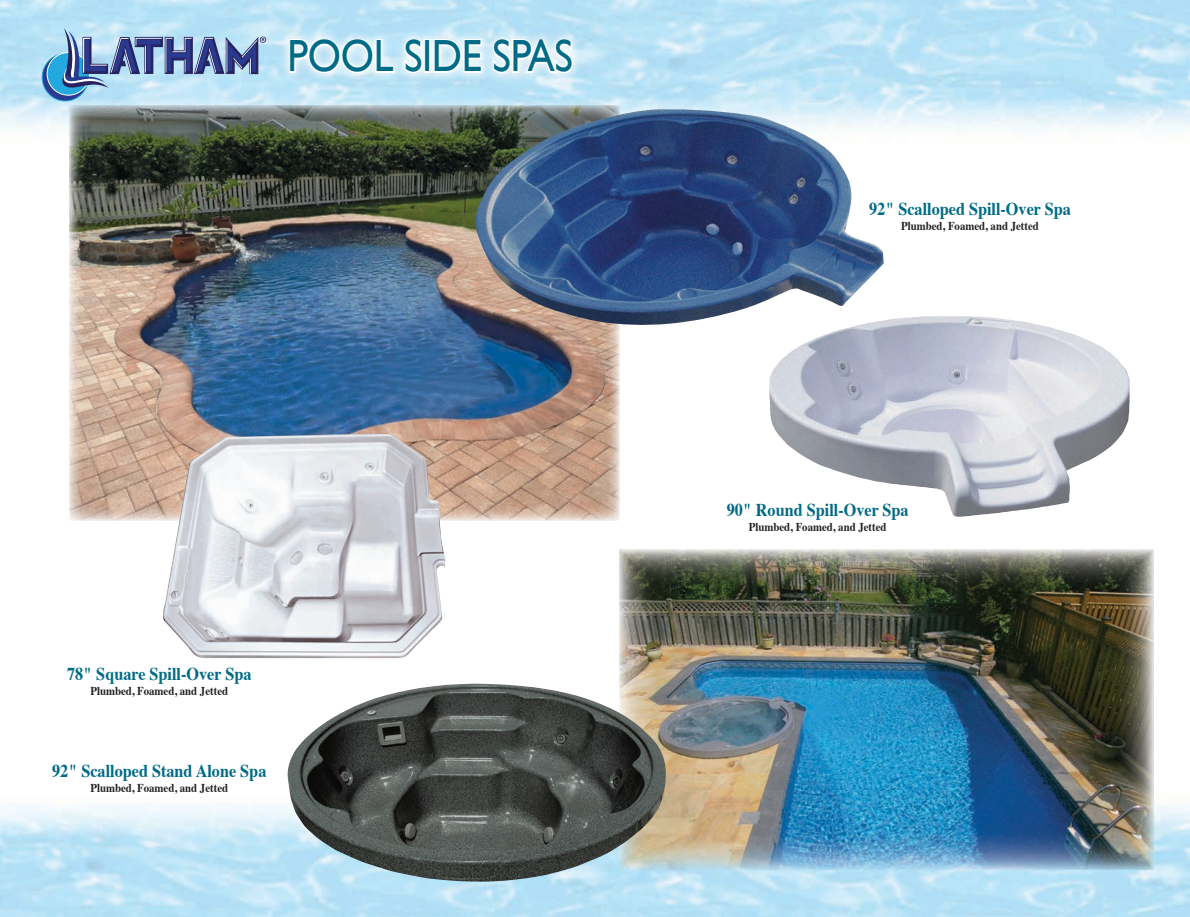
<style>
.page{position:relative;width:1190px;height:917px;background:#fff}
.page>*{position:absolute;margin:0;border:0;box-sizing:border-box;transform-origin:0 0}
.t1{font:45px "Gill Sans";letter-spacing:-.01em;color:#006b86;scale:.9 1}
.t2{font:700 18px "Times";color:#006b86;scale:.9 1}
.t3{font:700 12px "Times";color:#231f20;scale:.9 1}
</style>
<div class="page">
<img style="left:0;top:804px;width:620px;height:112px">
<img style="left:620px;top:832px;width:570px;height:84px">
<img style="left:1153px;top:790px;width:37px;height:42px">
<img style="left:619px;top:549px;width:534px;height:319px">
<img style="left:0;top:0;width:1190px;height:145px">
<svg style="left:42px;top:54px;width:46px;height:47px"></svg>
<div style="left:42px;top:53px;width:47px;height:48px;border:1px solid #23a9e0;border-radius:50%"></div>
<div style="left:47px;top:52px;width:43px;height:43px;background:#23a9e0;border-radius:50%"></div>
<div style="left:47px;top:52px;width:43px;height:43px;border:1px solid #fff;border-radius:50%"></div>
<svg style="left:59px;top:28px;width:207px;height:61px;background:#8ba7cb"></svg>
<img style="left:70px;top:105px;width:549px;height:415px">
<img style="left:288px;top:683px;width:378px;height:198px">
<img style="left:474px;top:109px;width:409px;height:217px">
<img style="left:769px;top:316px;width:360px;height:200px">
<img style="left:163px;top:433px;width:283px;height:224px">
<img style="left:279px;top:29px;width:303px;height:54px">
<svg style="left:287px;top:37px;width:109px;height:38px"></svg>
<svg style="left:402px;top:37px;width:23px;height:38px"></svg>
<div style="left:424px;top:39px;width:7px;height:34px;border:3px solid #fff"></div>
<svg style="left:432px;top:37px;width:52px;height:37px"></svg>
<svg style="left:491px;top:37px;width:84px;height:38px"></svg>
<h1 class="t1" style="left:288px;top:30px;width:318px">POOL SIDE SPAS</h1>
<h2 class="t2" style="left:67px;top:656px;width:206px">78" Square Spill-Over Spa</h2>
<p class="t3" style="left:90px;top:679px;width:155px">Plumbed, Foamed, and Jetted</p>
<h2 class="t2" style="left:52px;top:753px;width:240px">92" Scalloped Stand Alone Spa</h2>
<p class="t3" style="left:90px;top:775px;width:155px">Plumbed, Foamed, and Jetted</p>
<h2 class="t2" style="left:869px;top:192px;width:226px">92" Scalloped Spill-Over Spa</h2>
<p class="t3" style="left:901px;top:214px;width:154px">Plumbed, Foamed, and Jetted</p>
<h2 class="t2" style="left:727px;top:492px;width:204px">90" Round Spill-Over Spa</h2>
<p class="t3" style="left:749px;top:515px;width:154px">Plumbed, Foamed, and Jetted</p>
</div>
